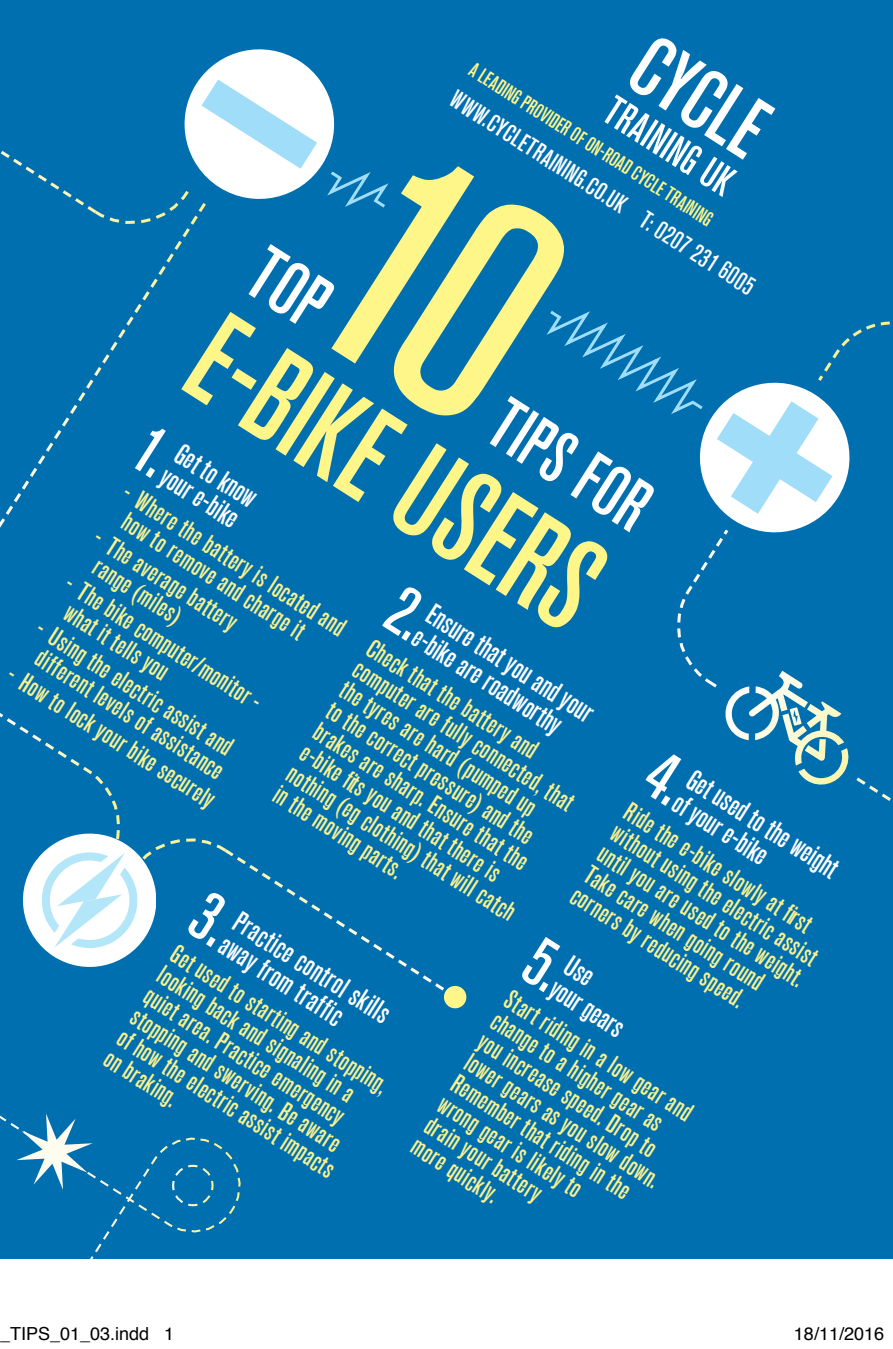
<style>
.page{position:relative;width:893px;height:1349px;background:#fff}
.page>*{position:absolute;margin:0;border:0;box-sizing:border-box;transform-origin:0 0}
.t1{font:500 129.6px "Akzidenz Grot Con BQ";color:#fff689}
.t2{font:500 85.8px "Akzidenz Grot Con BQ";color:#fff}
.t3{font:500 72.9px "Akzidenz Grot Con BQ";color:#fff}
.t4{font:500 42px "Akzidenz Grot Con BQ";color:#fff}
.t5{font:500 30px/27px "Akzidenz Grot Con BQ";color:#fff}
.t6{font:500 27px/24.9px "Akzidenz Grot Con BQ";color:#f9f18e}
.t7{font:500 25.5px "Akzidenz Grot Con BQ";color:#fff}
.t8{font:500 21px "Akzidenz Grot Con BQ";color:#fff689}
.t9{font:18px "Helvetica";color:#000}
</style>
<div class="page">
<div style="left:0;top:0;width:893px;height:1259px;background:#006fb0"></div>
<svg style="left:17px;top:232px;width:172px;height:263px"></svg>
<svg style="left:0;top:49px;width:335px;height:183px"></svg>
<svg style="left:0;top:1114px;width:241px;height:145px"></svg>
<svg style="left:311px;top:148px;width:78px;height:84px"></svg>
<svg style="left:130px;top:425px;width:36px;height:53px"></svg>
<svg style="left:0;top:495px;width:467px;height:514px"></svg>
<svg style="left:546px;top:310px;width:345px;height:491px"></svg>
<h2 class="t2" style="left:666px;top:17px;width:147px;rotate:33deg">Cycle</h2>
<p class="t8" style="left:479px;top:57px;width:286px;rotate:33deg">a leading provider of on-road cycle training</p>
<p class="t7" style="left:460px;top:86px;width:357px;rotate:32deg">www.cyclet raining.co.uk T: 0207 231 6005</p>
<h3 class="t4" style="left:620px;top:87px;width:147px;rotate:32deg">Training UK</h3>
<h1 class="t1" style="left:242px;top:286px;width:463px;rotate:33deg">E-bike Users</h1>
<h3 class="t3" style="left:519px;top:382px;width:177px;rotate:33deg">tips For</h3>
<p class="t5" style="left:179px;top:436px;width:102px;rotate:33deg">G et to know youre-bike</p>
<p class="t6" style="left:145px;top:488px;width:246px;text-indent:-15px;rotate:33deg">- W here the battery is located and how to remove and charge it</p>
<p class="t6" style="left:116px;top:533px;width:153px;text-indent:-15px;rotate:33deg">- The average battery range (miles)</p>
<p class="t6" style="left:87px;top:578px;width:214px;text-indent:-15px;rotate:33deg">- The bike computer/monitor - what it tells you</p>
<p class="t5" style="left:437px;top:600px;width:197px;rotate:33deg">Ensure that you and your e-bike are roadworthy</p>
<p class="t6" style="left:46px;top:615px;width:235px;text-align:center;rotate:33deg">- Using the electric assist and different levels of assistance</p>
<p class="t6" style="left:376px;top:635px;width:269px;rotate:33deg">Check that the battery and computer are fully connected, that the tyres are hard (pumped up<br>to the correct pressure) and the brakes are sharp. Ensure that the e-bike fits you and that there is nothing (eg clothing) that will catch in the moving parts.</p>
<p class="t6" style="left:17px;top:661px;width:244px;rotate:33deg">- How to lock your bike securely</p>
<p class="t5" style="left:694px;top:763px;width:178px;rotate:33deg">Get used to the weight of youre-bike</p>
<p class="t6" style="left:634px;top:799px;width:242px;rotate:33deg">Ride the e-bike slowly at first without using the electric assist until you are used to the weight.<br>Take care when going round corners by reducing speed.</p>
<p class="t5" style="left:240px;top:905px;width:187px;rotate:33deg">P ractice control skills away from traffic</p>
<p class="t6" style="left:180px;top:940px;width:256px;rotate:33deg">Get used to starting and stopping, looking back and signaling in a quiet area. Practice emergency stopping and swerving. Be aware of how the electric assist impacts on braking.</p>
<p class="t5" style="left:574px;top:952px;width:85px;rotate:33deg">Use yourgears</p>
<p class="t6" style="left:514px;top:986px;width:228px;rotate:33deg">Start riding in a low gear and change to a higher gear as you increase speed. Drop to lower gears as you slow down.<br>Remember that riding in the wrong gear is likely to<br>drain your battery<br>more quickly.</p>
<p class="t9" style="left:0;top:1319px;width:176px">_TIPS_01_03.indd 1</p>
<p class="t9" style="left:794px;top:1319px;width:92px">18/11/2016</p>
</div>
